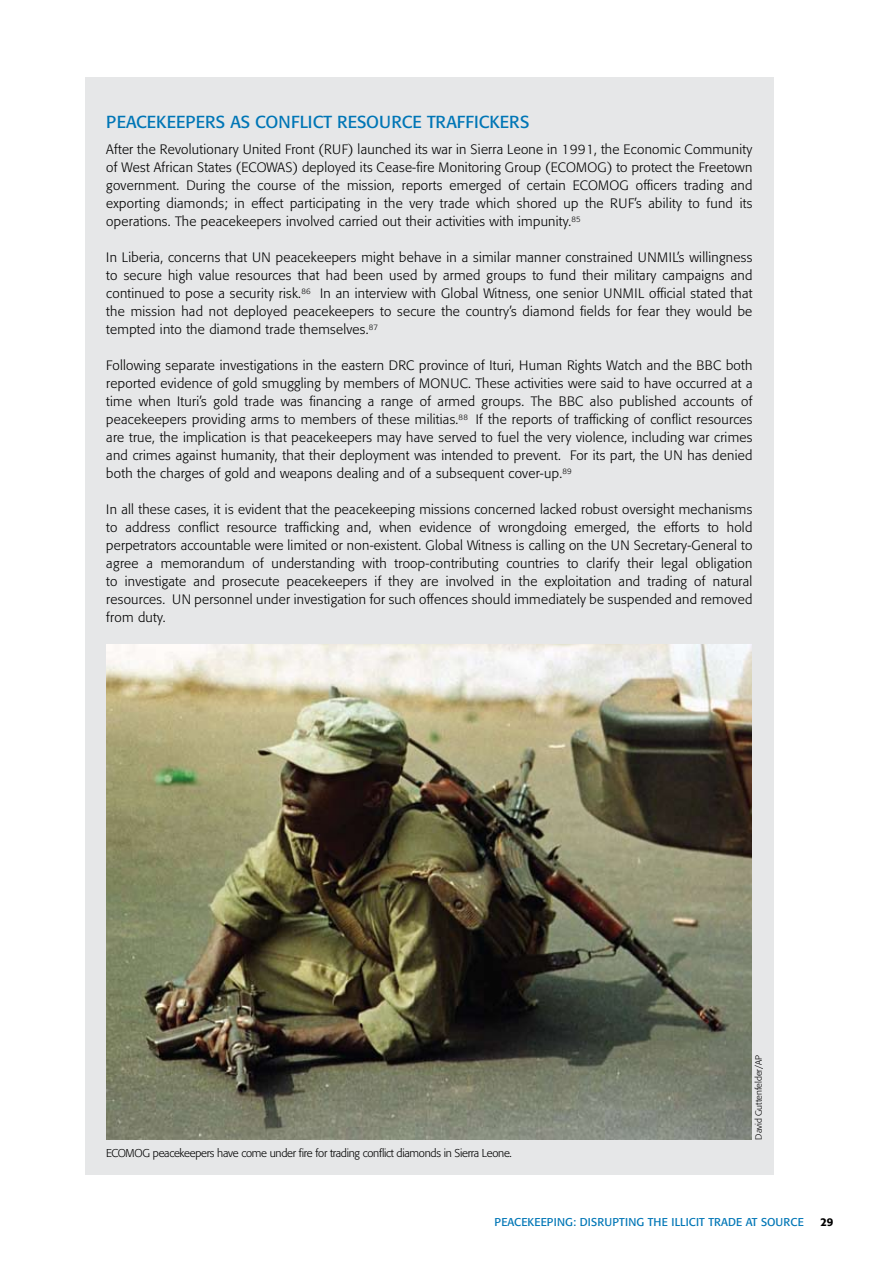
<style>
.page{position:relative;width:893px;height:1263px;background:#fff}
.page>*{position:absolute;margin:0;border:0;box-sizing:border-box;transform-origin:0 0}
.t1{font:17.25px "Formata BQ";color:#0076b6}
.t2{font:300 13.5px/18px "Formata BQ";letter-spacing:.02em;color:#000;text-align:justify}
.t3{font:300 11.25px "Formata BQ";letter-spacing:-.025em;color:#000}
.t4{font:11.25px "Formata BQ";letter-spacing:.01em;color:#0076b6}
.t5{font:500 11.25px "Formata BQ";color:#000}
.t6{font:300 9px "Formata BQ";color:#000}
</style>
<div class="page">
<div style="left:85px;top:77px;width:689px;height:1098px;background:#e6e7e8"></div>
<img style="left:106px;top:645px;width:645px;height:495px">
<p class="t1" style="left:106px;top:111px;width:425px">PEACEKEEPERS AS CONFLICT RESOURCE TRAFFICKERS</p>
<p class="t2" style="left:106px;top:140px;width:648px">After the Revolutionary United Front (RUF) launched its war in Sierra Leone in 1991, the Economic Community of West African States (ECOWAS) deployed its Cease-fire Monitoring Group (ECOMOG) to protect the Freetown government. During the course of the mission, reports emerged of certain ECOMOG officers trading and exporting diamonds; in effect participating in the very trade which shored up the RUF’s ability to fund its operations. The peacekeepers involved carried out their activities with impunity.<sup>85</sup></p>
<p class="t2" style="left:106px;top:248px;width:648px">In Liberia, concerns that UN peacekeepers might behave in a similar manner constrained UNMIL’s willingness to secure high value resources that had been used by armed groups to fund their military campaigns and continued to pose a security risk.<sup>86</sup> In an interview with Global Witness, one senior UNMIL official stated that the mission had not deployed peacekeepers to secure the country’s diamond fields for fear they would be tempted into the diamond trade themselves.<sup>87</sup></p>
<p class="t2" style="left:106px;top:356px;width:648px">Following separate investigations in the eastern DRC province of Ituri, Human Rights Watch and the BBC both reported evidence of gold smuggling by members of MONUC. These activities were said to have occurred at a time when Ituri’s gold trade was financing a range of armed groups. The BBC also published accounts of peacekeepers providing arms to members of these militias.<sup>88</sup> If the reports of trafficking of conflict resources are true, the implication is that peacekeepers may have served to fuel the very violence, including war crimes and crimes against humanity, that their deployment was intended to prevent. For its part, the UN has denied both the charges of gold and weapons dealing and of a subsequent cover-up.<sup>89</sup></p>
<p class="t2" style="left:106px;top:500px;width:648px">In all these cases, it is evident that the peacekeeping missions concerned lacked robust oversight mechanisms to address conflict resource trafficking and, when evidence of wrongdoing emerged, the efforts to hold perpetrators accountable were limited or non-existent. Global Witness is calling on the UN Secretary-General to agree a memorandum of understanding with troop-contributing countries to clarify their legal obligation to investigate and prosecute peacekeepers if they are involved in the exploitation and trading of natural resources. UN personnel under investigation for such offences should immediately be suspended and removed from duty.</p>
<p class="t3" style="left:106px;top:1146px;width:407px">ECOMOG peacekeepers have come under fire for trading conflict diamonds in Sierra Leone.</p>
<p class="t6" style="left:753px;top:1140px;width:86px;rotate:-90deg">David Guttenfelder/AP</p>
<p class="t4" style="left:494px;top:1215px;width:311px">PEACEKEEPING : DISRUPTING THE ILLICIT TRADE AT SOURCE</p>
<p class="t5" style="left:820px;top:1215px;width:15px">29</p>
</div>
